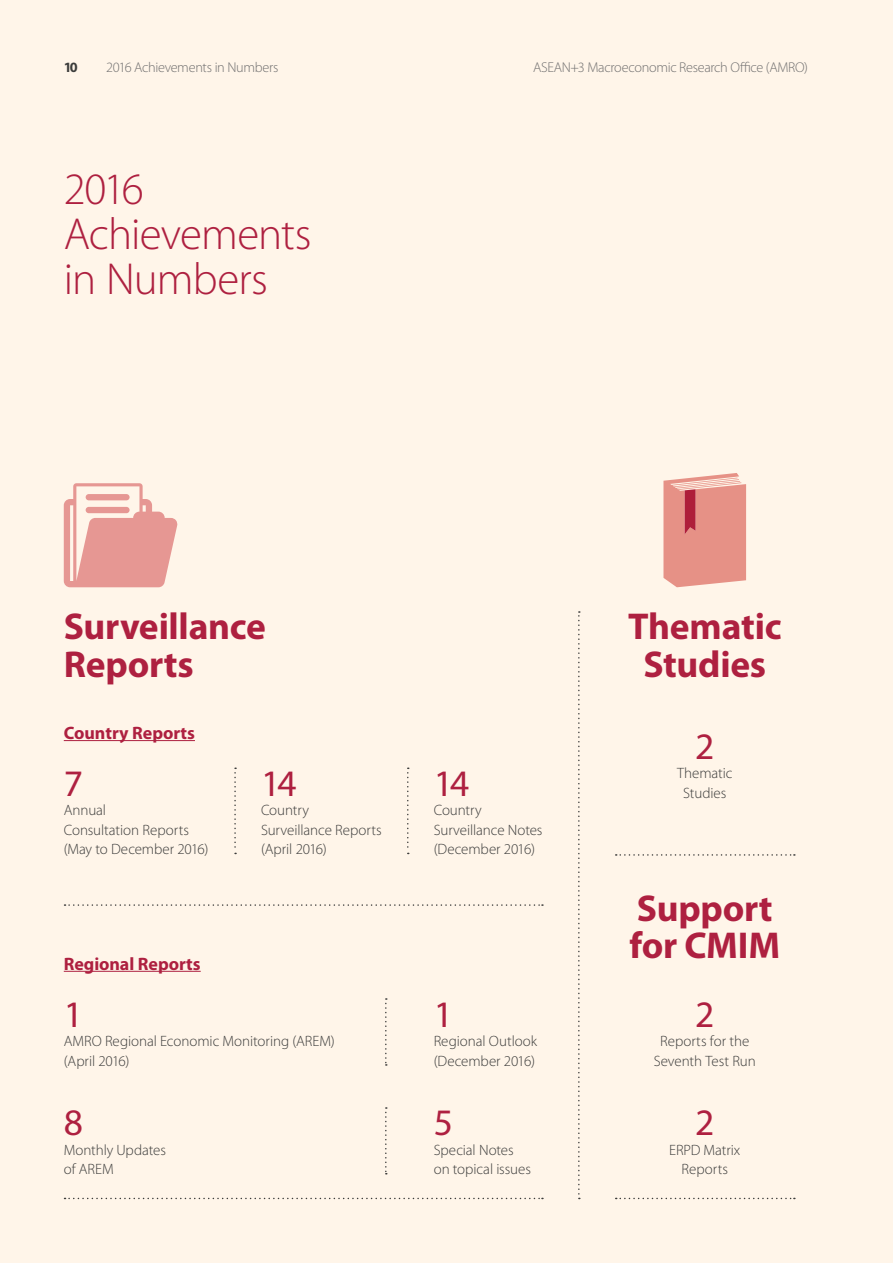
<style>
.page{position:relative;width:893px;height:1263px;background:#fff5e9}
.page>*{position:absolute;margin:0;border:0;box-sizing:border-box;transform-origin:0 0}
.t1{font:300 45px/45px "Myriad Pro";letter-spacing:-.02em;color:#ae2040}
.t2{font:700 37.5px/37.5px "Myriad Pro";letter-spacing:-.005em;color:#ae2040}
.t3{font:37.5px "Myriad Pro";color:#ae2040}
.t4{font:700 18px "Myriad Pro";letter-spacing:-.005em;color:#ae2040}
.t5{font:300 15px/19.5px "Myriad Pro";letter-spacing:-.005em;color:#3c3c3b}
.t6{font:300 14.25px "Myriad Pro";letter-spacing:-.025em;color:#706f6f}
.t7{font:700 14.25px "Myriad Pro";color:#3c3c3b}
</style>
<div class="page">
<svg style="left:64px;top:483px;width:114px;height:104px"></svg>
<svg style="left:578px;top:611px;width:2px;height:588px"></svg>
<svg style="left:385px;top:1107px;width:2px;height:67px"></svg>
<svg style="left:65px;top:1198px;width:478px;height:1px"></svg>
<svg style="left:616px;top:1198px;width:179px;height:1px"></svg>
<svg style="left:65px;top:904px;width:478px;height:2px"></svg>
<svg style="left:385px;top:998px;width:2px;height:68px"></svg>
<hr style="left:64px;top:971px;width:137px;height:1px;background:#ae2040">
<svg style="left:616px;top:854px;width:179px;height:2px"></svg>
<svg style="left:663px;top:473px;width:83px;height:114px"></svg>
<svg style="left:407px;top:767px;width:2px;height:87px"></svg>
<svg style="left:234px;top:767px;width:2px;height:87px"></svg>
<hr style="left:64px;top:740px;width:131px;height:1px;background:#ae2040">
<p class="t7" style="left:64px;top:58px;width:16px">10</p>
<p class="t6" style="left:106px;top:59px;width:174px">2016 Achievements in Numbers</p>
<h1 class="t1" style="left:64px;top:166px;width:249px">2016<br>Achievements in Numbers</h1>
<p class="t6" style="left:533px;top:59px;width:276px">ASEAN+3 Macroeconomic Research Office (AMRO)</p>
<h2 class="t2" style="left:64px;top:607px;width:204px">Surveillance<br>Reports</h2>
<p class="t4" style="left:64px;top:721px;width:133px">Country Reports</p>
<h2 class="t3" style="left:64px;top:760px;width:21px">7</h2>
<p class="t5" style="left:64px;top:800px;width:146px">Annual<br>Consultation Reports (May to December 2016)</p>
<h2 class="t3" style="left:261px;top:760px;width:37px">14</h2>
<p class="t5" style="left:261px;top:800px;width:122px">Country<br>Surveillance Reports (April 2016)</p>
<p class="t4" style="left:64px;top:952px;width:138px">Regional Reports</p>
<h2 class="t3" style="left:64px;top:991px;width:21px">1</h2>
<p class="t5" style="left:64px;top:1031px;width:273px">AMRO Regional Economic Monitoring (AREM) (April 2016)</p>
<h2 class="t3" style="left:64px;top:1100px;width:21px">8</h2>
<p class="t5" style="left:64px;top:1140px;width:104px">Monthly Updates of AREM</p>
<h2 class="t3" style="left:434px;top:760px;width:37px">14</h2>
<p class="t5" style="left:434px;top:800px;width:110px">Country<br>Surveillance Notes (December 2016)</p>
<h2 class="t3" style="left:434px;top:991px;width:21px">1</h2>
<p class="t5" style="left:434px;top:1031px;width:105px">Regional Outlook (December 2016)</p>
<h2 class="t3" style="left:434px;top:1100px;width:21px">5</h2>
<p class="t5" style="left:434px;top:1140px;width:99px">Special Notes on topical issues</p>
<h2 class="t2" style="left:628px;top:607px;width:155px;text-align:center">Thematic<br>Studies</h2>
<h2 class="t3" style="left:695px;top:723px;width:21px">2</h2>
<p class="t5" style="left:677px;top:763px;width:57px;text-align:center">Thematic<br>Studies</p>
<h2 class="t2" style="left:629px;top:888px;width:152px">Support for CMIM</h2>
<h2 class="t3" style="left:695px;top:991px;width:21px">2</h2>
<p class="t5" style="left:654px;top:1031px;width:104px;text-align:center">Reports for the<br>Seventh Test Run</p>
<h2 class="t3" style="left:695px;top:1100px;width:21px">2</h2>
<p class="t5" style="left:669px;top:1140px;width:73px;text-align:center">ERPD Matrix<br>Reports</p>
</div>
